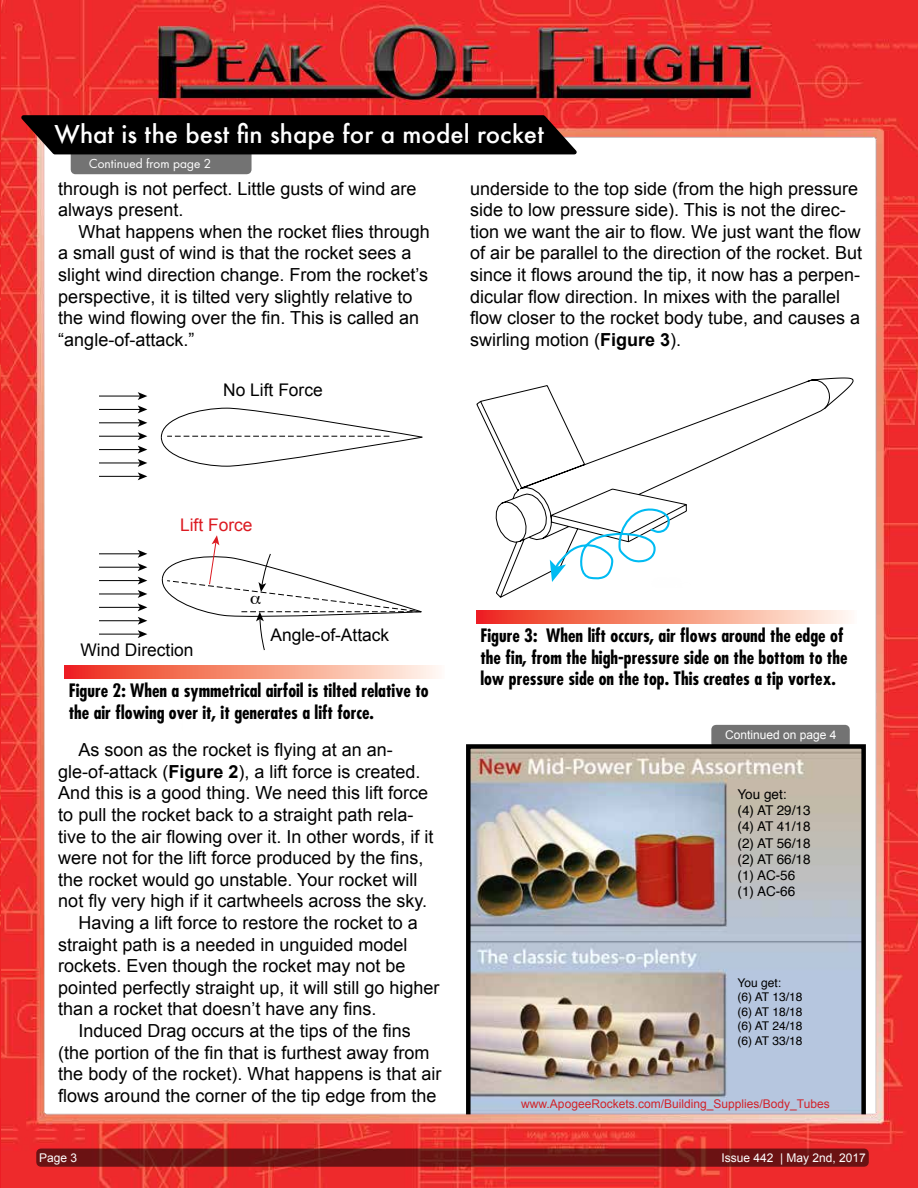
<style>
.page{position:relative;width:918px;height:1188px;background:#fff}
.page>*{position:absolute;margin:0;border:0;box-sizing:border-box;transform-origin:0 0}
.t1{font:500 24px "Futura";color:#fff}
.t2{font:18px/21.6px "Arial";color:#000}
.t3{font:700 condensed 18px/21.6px "Futura";color:#000}
.t4{font:17.4px "Arial";color:#000}
.t5{font:17.4px "Arial";color:#dc1a21}
.t6{font:13.5px/16.2px "Helvetica";color:#000}
.t7{font:12px "Arial";color:#d2232a}
.t8{font:12px/14.4px "Helvetica";color:#000}
.t9{font:12px "Arial";color:#fff}
.t10{font:12px "Futura";color:#fff}
.s1{font-weight:700}
</style>
<div class="page">
<img style="left:0;top:0;width:918px;height:1188px">
<hr style="left:99px;top:436px;width:42px;height:1px;background:#000">
<hr style="left:99px;top:449px;width:42px;height:1px;background:#000">
<hr style="left:99px;top:462px;width:42px;height:1px;background:#000">
<hr style="left:99px;top:476px;width:42px;height:1px;background:#000">
<svg style="left:138px;top:446px;width:9px;height:34px"></svg>
<hr style="left:99px;top:422px;width:42px;height:1px;background:#000">
<svg style="left:138px;top:419px;width:9px;height:21px"></svg>
<hr style="left:99px;top:409px;width:42px;height:1px;background:#000">
<svg style="left:138px;top:406px;width:9px;height:7px"></svg>
<hr style="left:99px;top:396px;width:42px;height:1px;background:#000">
<svg style="left:138px;top:392px;width:9px;height:8px"></svg>
<hr style="left:99px;top:593px;width:42px;height:1px;background:#000">
<hr style="left:99px;top:607px;width:42px;height:1px;background:#000">
<hr style="left:99px;top:620px;width:42px;height:1px;background:#000">
<hr style="left:99px;top:634px;width:42px;height:1px;background:#000">
<svg style="left:138px;top:617px;width:9px;height:21px"></svg>
<hr style="left:99px;top:580px;width:42px;height:1px;background:#000">
<svg style="left:138px;top:577px;width:9px;height:34px"></svg>
<hr style="left:99px;top:567px;width:42px;height:1px;background:#000">
<hr style="left:99px;top:553px;width:42px;height:1px;background:#000">
<svg style="left:138px;top:550px;width:9px;height:21px"></svg>
<svg style="left:160px;top:407px;width:263px;height:60px"></svg>
<svg style="left:476px;top:377px;width:378px;height:221px"></svg>
<svg style="left:550px;top:504px;width:124px;height:78px"></svg>
<svg style="left:36px;top:1149px;width:833px;height:18px;background:#6d1615"></svg>
<div style="left:711px;top:725px;width:139px;height:23px;background:#737373;border:9px solid #000"></div>
<svg style="left:65px;top:666px;width:380px;height:13px;background:#f6937e"></svg>
<svg style="left:476px;top:611px;width:380px;height:12px;background:#f6937e"></svg>
<div style="left:71px;top:137px;width:181px;height:37px;background:#737373"></div>
<svg style="left:17px;top:111px;width:568px;height:46px;background:#301515"></svg>
<svg style="left:160px;top:535px;width:262px;height:116px"></svg>
<h1 class="t1" style="left:55px;top:118px;width:491px">What is the best fin shape for a model rocket</h1>
<p class="t10" style="left:89px;top:155px;width:124px">Continued from page 2</p>
<p class="t2" style="left:58px;top:178px;width:360px">through is not perfect. Little gusts of wind are always present.</p>
<p class="t2" style="left:58px;top:221px;width:373px;text-indent:20px">What happens when the rocket flies through a small gust of wind is that the rocket sees a slight wind direction change. From the rocket’s perspective, it is tilted very slightly relative to the wind flowing over the fin. This is called an “angle-of-attack.”</p>
<p class="t4" style="left:223px;top:379px;width:101px">No Lift Force</p>
<p class="t2" style="left:470px;top:178px;width:394px">underside to the top side (from the high pressure side to low pressure side). This is not the direc&shy;tion we want the air to flow. We just want the flow of air be parallel to the direction of the rocket. But since it flows around the tip, it now has a perpen&shy;dicular flow direction. In mixes with the parallel flow closer to the rocket body tube, and causes a swirling motion (<span class="s1">Figure 3</span>).</p>
<p class="t5" style="left:180px;top:514px;width:74px">Lift Force</p>
<p class="t4" style="left:81px;top:638px;width:115px">Wind Direction</p>
<p class="t4" style="left:270px;top:623px;width:120px">Angle-of-Attack</p>
<p class="t3" style="left:69px;top:680px;width:362px">Figure 2: When a symmetrical airfoil is tilted relative to the air flowing over it, it generates a lift force.</p>
<p class="t2" style="left:79px;top:739px;width:316px">As soon as the rocket is flying at an an-</p>
<p class="t2" style="left:58px;top:761px;width:364px">gle-of-attack (<span class="s1">Figure 2</span>), a lift force is created.</p>
<p class="t2" style="left:58px;top:782px;width:371px">And this is a good thing. We need this lift force</p>
<p class="t2" style="left:58px;top:804px;width:357px">to pull the rocket back to a straight path rela-</p>
<p class="t2" style="left:58px;top:826px;width:377px">tive to the air flowing over it. In other words, if it</p>
<p class="t2" style="left:58px;top:847px;width:367px">were not for the lift force produced by the fins,</p>
<p class="t2" style="left:58px;top:869px;width:361px">the rocket would go unstable. Your rocket will</p>
<p class="t2" style="left:58px;top:890px;width:370px">not fly very high if it cartwheels across the sky.</p>
<p class="t2" style="left:79px;top:912px;width:341px">Having a lift force to restore the rocket to a</p>
<p class="t2" style="left:58px;top:934px;width:351px">straight path is a needed in unguided model</p>
<p class="t2" style="left:58px;top:955px;width:349px">rockets. Even though the rocket may not be</p>
<p class="t2" style="left:58px;top:977px;width:383px">pointed perfectly straight up, it will still go higher</p>
<p class="t2" style="left:58px;top:998px;width:320px">than a rocket that doesn’t have any fins.</p>
<p class="t2" style="left:79px;top:1020px;width:334px">Induced Drag occurs at the tips of the fins</p>
<p class="t2" style="left:58px;top:1042px;width:373px">(the portion of the fin that is furthest away from</p>
<p class="t2" style="left:58px;top:1063px;width:385px">the body of the rocket). What happens is that air</p>
<p class="t2" style="left:58px;top:1085px;width:380px">flows around the corner of the tip edge from the</p>
<p class="t3" style="left:480px;top:624px;width:369px">Figure 3: When lift occurs, air flows around the edge of the fin, from the high-pressure side on the bottom to the low pressure side on the top. This creates a tip vortex.</p>
<p class="t9" style="left:725px;top:727px;width:113px">Continued on page 4</p>
<p class="t6" style="left:738px;top:787px;width:75px">You get:<br>(4) AT 29/13 (4) AT 41/18 (2) AT 56/18 (2) AT 66/18 (1) AC-56 (1) AC-66</p>
<p class="t8" style="left:738px;top:976px;width:66px">You get:<br>(6) AT 13/18 (6) AT 18/18 (6) AT 24/18 (6) AT 33/18</p>
<p class="t7" style="left:521px;top:1096px;width:310px">www.ApogeeRockets.com/Building_Supplies/Body_Tubes</p>
<p class="t9" style="left:39px;top:1150px;width:40px">Page 3</p>
<p class="t9" style="left:721px;top:1150px;width:146px">Issue 442 | May 2nd, 2017</p>
</div>
